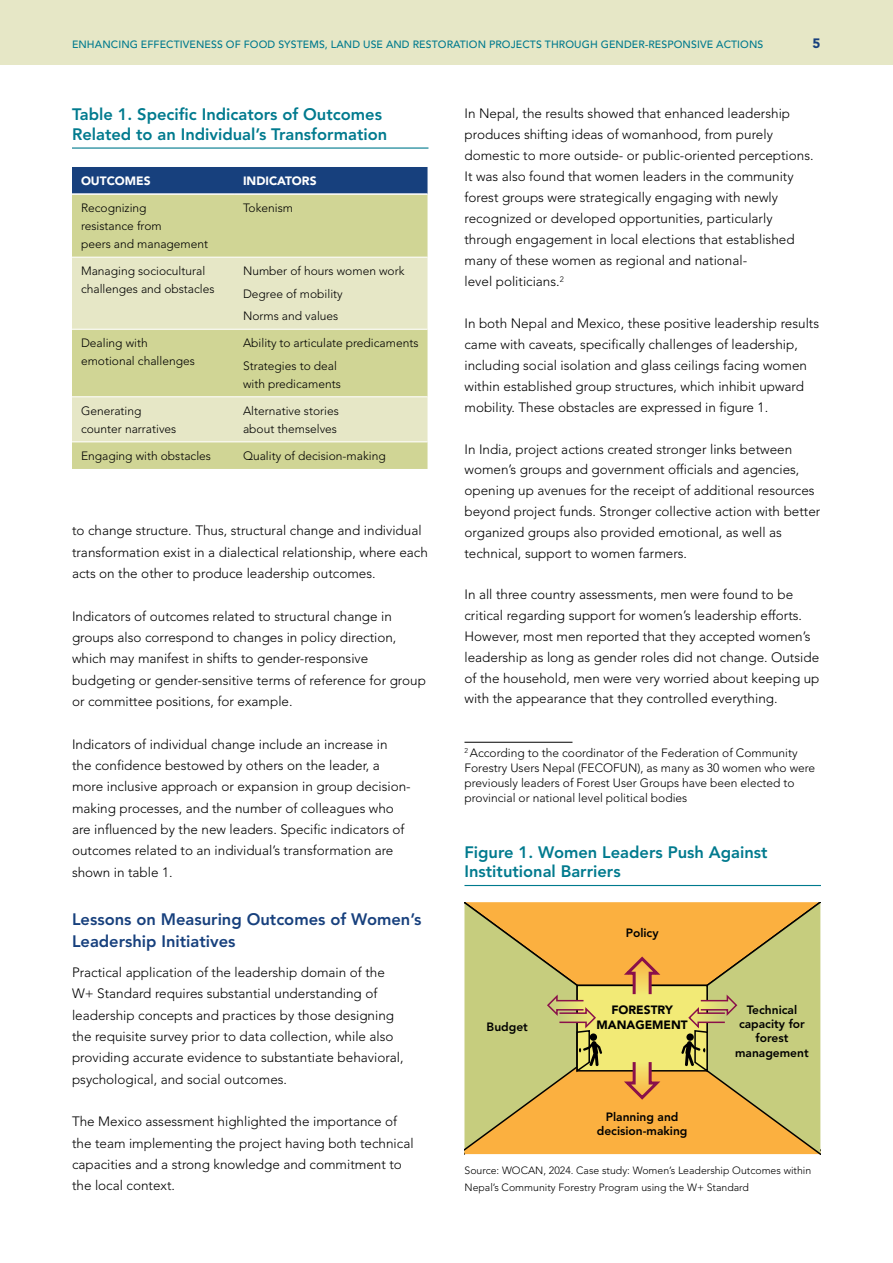
<style>
.page{position:relative;width:893px;height:1263px;background:#fff}
.page>*{position:absolute;margin:0;border:0;box-sizing:border-box;transform-origin:0 0}
.FIG{font:800 16.5px/19.5px "Avenir LT Std";color:#007a8e}
.t1{font:800 16.5px/21.3px "Avenir LT Std";color:#17407d}
.t2{font:300 13.5px/21.3px "Avenir LT Std";color:#000}
.t3{font:900 13.5px "Avenir LT Std";color:#17407d}
.FTN{font:300 12px/18px "Avenir LT Std";color:#000}
.t4{font:800 12px/14.4px "Avenir LT Std";color:#000;text-align:center}
.t5{font:900 12px "Avenir LT Std";color:#fff}
.t6{font:900 12px/14.4px "Avenir LT Std";color:#000;text-align:center}
.Credit{font:300 10.5px/16.5px "Avenir LT Std";color:#000}
.t7{font:500 10.5px "Avenir LT Std";letter-spacing:.01em;color:#007a8e}
</style>
<div class="page">
<div style="left:0;top:0;width:893px;height:65px;background:#e6e7c6"></div>
<hr style="left:72px;top:147px;width:356px;height:2px;background:#007a8e">
<div style="left:72px;top:167px;width:356px;height:27px;background:#17407d"></div>
<div style="left:72px;top:194px;width:356px;height:275px;background:#d0d595"></div>
<svg style="left:72px;top:257px;width:356px;height:185px;background:#dee0b4"></svg>
<hr style="left:72px;top:257px;width:162px;height:1px;background:#fff">
<hr style="left:234px;top:257px;width:193px;height:1px;background:#fff">
<hr style="left:72px;top:329px;width:162px;height:1px;background:#fff">
<hr style="left:234px;top:329px;width:193px;height:1px;background:#fff">
<hr style="left:72px;top:396px;width:162px;height:1px;background:#fff">
<hr style="left:234px;top:396px;width:193px;height:1px;background:#fff">
<hr style="left:72px;top:441px;width:162px;height:1px;background:#fff">
<hr style="left:234px;top:441px;width:193px;height:1px;background:#fff">
<hr style="left:72px;top:193px;width:162px;height:2px;background:#fff">
<hr style="left:234px;top:193px;width:193px;height:2px;background:#fff">
<hr style="left:464px;top:742px;width:108px;height:1px;background:#000">
<hr style="left:464px;top:885px;width:357px;height:1px;background:#007a8e">
<svg style="left:464px;top:902px;width:356px;height:252px;background:#ddbc5e"></svg>
<div style="left:590px;top:1033px;width:7px;height:8px;background:#000;border-radius:50%"></div>
<p class="t7" style="left:72px;top:38px;width:693px">ENHANCING EFFECTIVENESS OF FOOD SYSTEMS, LAND USE AND RESTORATION PROJECTS THROUGH GENDER-RESPONSIVE ACTIONS</p>
<p class="t3" style="left:813px;top:35px;width:9px">5</p>
<p class="FIG" style="left:72px;top:105px;width:317px">Table 1. Specific Indicators of Outcomes<br>Related to an Individual’s Transformation</p>
<p class="t5" style="left:81px;top:174px;width:71px">OUTCOMES</p>
<p class="t5" style="left:243px;top:174px;width:75px">INDICATORS</p>
<p class="FTN" style="left:81px;top:199px;width:129px">Recognizing<br>resistance from<br>peers and management</p>
<p class="FTN" style="left:243px;top:199px;width:52px">Tokenism</p>
<p class="FTN" style="left:81px;top:262px;width:135px">Managing sociocultural challenges and obstacles</p>
<p class="FTN" style="left:243px;top:262px;width:163px">Number of hours women work</p>
<p class="FTN" style="left:243px;top:285px;width:101px">Degree of mobility</p>
<p class="FTN" style="left:243px;top:307px;width:97px">Norms and values</p>
<p class="FTN" style="left:81px;top:334px;width:115px">Dealing with emotional challenges</p>
<p class="FTN" style="left:243px;top:334px;width:177px">Ability to articulate predicaments</p>
<p class="FTN" style="left:243px;top:357px;width:99px">Strategies to deal with predicaments</p>
<p class="FTN" style="left:81px;top:402px;width:97px">Generating counter narratives</p>
<p class="FTN" style="left:243px;top:402px;width:97px">Alternative stories about themselves</p>
<p class="FTN" style="left:81px;top:447px;width:132px">Engaging with obstacles</p>
<p class="FTN" style="left:243px;top:447px;width:144px">Quality of decision-making</p>
<p class="t2" style="left:72px;top:520px;width:357px">to change structure. Thus, structural change and individual transformation exist in a dialectical relationship, where each acts on the other to produce leadership outcomes.</p>
<p class="t2" style="left:72px;top:605px;width:355px">Indicators of outcomes related to structural change in groups also correspond to changes in policy direction, which may manifest in shifts to gender-responsive budgeting or gender-sensitive terms of reference for group or committee positions, for example.</p>
<p class="t2" style="left:72px;top:733px;width:340px">Indicators of individual change include an increase in<br>the confidence bestowed by others on the leader, a more inclusive approach or expansion in group decision&shy;making processes, and the number of colleagues who are influenced by the new leaders. Specific indicators of outcomes related to an individual’s transformation are shown in table 1.</p>
<h3 class="t1" style="left:72px;top:909px;width:351px">Lessons on Measuring Outcomes of Women’s<br>Leadership Initiatives</h3>
<p class="t2" style="left:72px;top:961px;width:333px">Practical application of the leadership domain of the W+ Standard requires substantial understanding of leadership concepts and practices by those designing the requisite survey prior to data collection, while also providing accurate evidence to substantiate behavioral, psychological, and social outcomes.</p>
<p class="t2" style="left:72px;top:1111px;width:343px">The Mexico assessment highlighted the importance of the team implementing the project having both technical capacities and a strong knowledge and commitment to the local context.</p>
<p class="t2" style="left:464px;top:103px;width:351px">In Nepal, the results showed that enhanced leadership produces shifting ideas of womanhood, from purely domestic to more outside- or public-oriented perceptions.<br>It was also found that women leaders in the community forest groups were strategically engaging with newly recognized or developed opportunities, particularly through engagement in local elections that established many of these women as regional and national-<br>level politicians.<sup>2</sup></p>
<p class="t2" style="left:464px;top:313px;width:356px;line-height:20.9px">In both Nepal and Mexico, these positive leadership results came with caveats, specifically challenges of leadership, including social isolation and glass ceilings facing women within established group structures, which inhibit upward mobility. These obstacles are expressed in figure 1.</p>
<p class="t2" style="left:464px;top:439px;width:357px;line-height:20.9px">In India, project actions created stronger links between women’s groups and government officials and agencies, opening up avenues for the receipt of additional resources beyond project funds. Stronger collective action with better organized groups also provided emotional, as well as technical, support to women farmers.</p>
<p class="t2" style="left:464px;top:584px;width:356px;line-height:20.9px">In all three country assessments, men were found to be critical regarding support for women’s leadership efforts.<br>However, most men reported that they accepted women’s leadership as long as gender roles did not change. Outside of the household, men were very worried about keeping up with the appearance that they controlled everything.</p>
<p class="FTN" style="left:464px;top:746px;width:352px;line-height:15px"><sup>2</sup> According to the coordinator of the Federation of Community Forestry Users Nepal (FECOFUN), as many as 30 women who were previously leaders of Forest User Groups have been elected to provincial or national level political bodies</p>
<p class="FIG" style="left:464px;top:842px;width:305px">Figure 1. Women Leaders Push Against<br>Institutional Barriers</p>
<p class="t4" style="left:487px;top:1020px;width:43px">Budget</p>
<p class="t4" style="left:626px;top:926px;width:34px">Policy</p>
<p class="t6" style="left:596px;top:1003px;width:93px">FORESTRY<br>MANAGEMENT</p>
<p class="t4" style="left:597px;top:1109px;width:92px">Planning and decision-making</p>
<p class="t4" style="left:735px;top:1002px;width:75px">Technical capacity for forest management</p>
<p class="Credit" style="left:464px;top:1163px;width:348px">Source: WOCAN, 2024. Case study: Women’s Leadership Outcomes within<br>Nepal’s Community Forestry Program using the W+ Standard</p>
</div>
